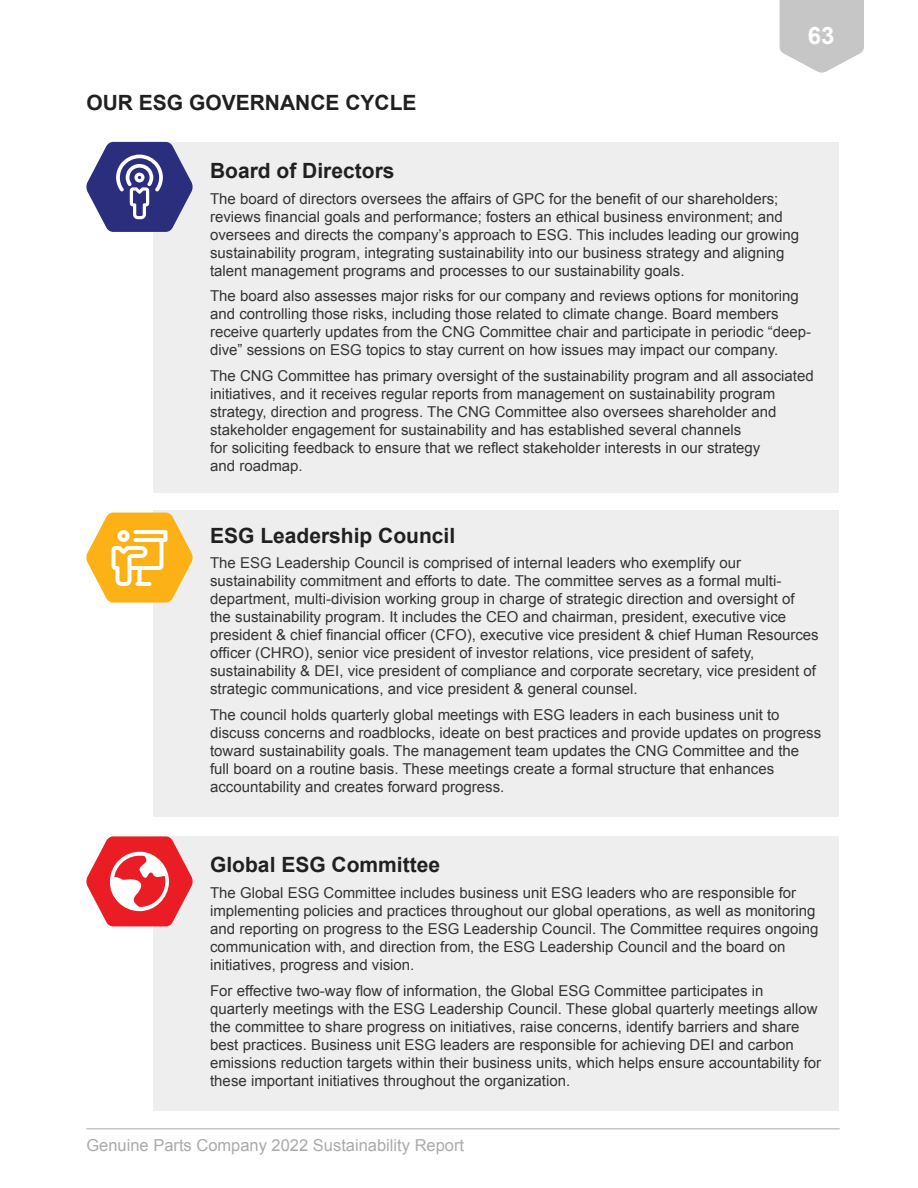
<style>
.page{position:relative;width:918px;height:1188px;background:#fff}
.page>*{position:absolute;margin:0;border:0;box-sizing:border-box;transform-origin:0 0}
.t1{font:700 24px "Arial";color:#fff}
.t2{font:700 21px "Arial";color:#212020}
.t3{font:16.5px "Arial";color:#aaaaab}
.t4{font:15px/18px "Arial";color:#343433}
</style>
<div class="page">
<svg style="left:780px;top:0;width:84px;height:73px"></svg>
<hr style="left:86px;top:1128px;width:754px;height:2px;background:#c6c6c7">
<div style="left:153px;top:142px;width:685px;height:350px;background:#eee"></div>
<div style="left:153px;top:511px;width:685px;height:306px;background:#eee"></div>
<div style="left:153px;top:836px;width:685px;height:275px;background:#eee"></div>
<svg style="left:86px;top:513px;width:107px;height:90px"></svg>
<svg style="left:86px;top:142px;width:107px;height:90px"></svg>
<svg style="left:86px;top:836px;width:107px;height:90px"></svg>
<h2 class="t2" style="left:86px;top:89px;width:332px">OUR ESG GOVERNANCE CYCLE</h2>
<h2 class="t2" style="left:210px;top:157px;width:186px">Board of Directors</h2>
<h1 class="t1" style="left:808px;top:19px;width:28px">63</h1>
<p class="t4" style="left:210px;top:190px;width:590px">The board of directors oversees the affairs of GPC for the benefit of our shareholders; reviews financial goals and performance; fosters an ethical business environment; and oversees and directs the company’s approach to ESG. This includes leading our growing sustainability program, integrating sustainability into our business strategy and aligning talent management programs and processes to our sustainability goals.</p>
<p class="t4" style="left:210px;top:287px;width:603px">The board also assesses major risks for our company and reviews options for monitoring and controlling those risks, including those related to climate change. Board members receive quarterly updates from the CNG Committee chair and participate in periodic “deep&shy;dive” sessions on ESG topics to stay current on how issues may impact our company.</p>
<p class="t4" style="left:210px;top:367px;width:605px">The CNG Committee has primary oversight of the sustainability program and all associated initiatives, and it receives regular reports from management on sustainability program strategy, direction and progress. The CNG Committee also oversees shareholder and stakeholder engagement for sustainability and has established several channels<br>for soliciting feedback to ensure that we reflect stakeholder interests in our strategy<br>and roadmap.</p>
<h2 class="t2" style="left:210px;top:521px;width:247px">ESG Leadership Council</h2>
<p class="t4" style="left:210px;top:554px;width:610px">The ESG Leadership Council is comprised of internal leaders who exemplify our sustainability commitment and efforts to date. The committee serves as a formal multi&shy;department, multi-division working group in charge of strategic direction and oversight of the sustainability program. It includes the CEO and chairman, president, executive vice president &amp; chief financial officer (CFO), executive vice president &amp; chief Human Resources officer (CHRO), senior vice president of investor relations, vice president of safety, sustainability &amp; DEI, vice president of compliance and corporate secretary, vice president of strategic communications, and vice president &amp; general counsel.</p>
<p class="t4" style="left:210px;top:706px;width:613px">The council holds quarterly global meetings with ESG leaders in each business unit to discuss concerns and roadblocks, ideate on best practices and provide updates on progress toward sustainability goals. The management team updates the CNG Committee and the full board on a routine basis. These meetings create a formal structure that enhances accountability and creates forward progress.</p>
<h2 class="t2" style="left:210px;top:851px;width:231px">Global ESG Committee</h2>
<p class="t4" style="left:210px;top:884px;width:610px">The Global ESG Committee includes business unit ESG leaders who are responsible for implementing policies and practices throughout our global operations, as well as monitoring and reporting on progress to the ESG Leadership Council. The Committee requires ongoing communication with, and direction from, the ESG Leadership Council and the board on initiatives, progress and vision.</p>
<p class="t4" style="left:210px;top:982px;width:613px">For effective two-way flow of information, the Global ESG Committee participates in quarterly meetings with the ESG Leadership Council. These global quarterly meetings allow the committee to share progress on initiatives, raise concerns, identify barriers and share best practices. Business unit ESG leaders are responsible for achieving DEI and carbon emissions reduction targets within their business units, which helps ensure accountability for these important initiatives throughout the organization.</p>
<p class="t3" style="left:86px;top:1134px;width:379px">Genuine Parts Company 2022 Sustainability Report</p>
</div>
